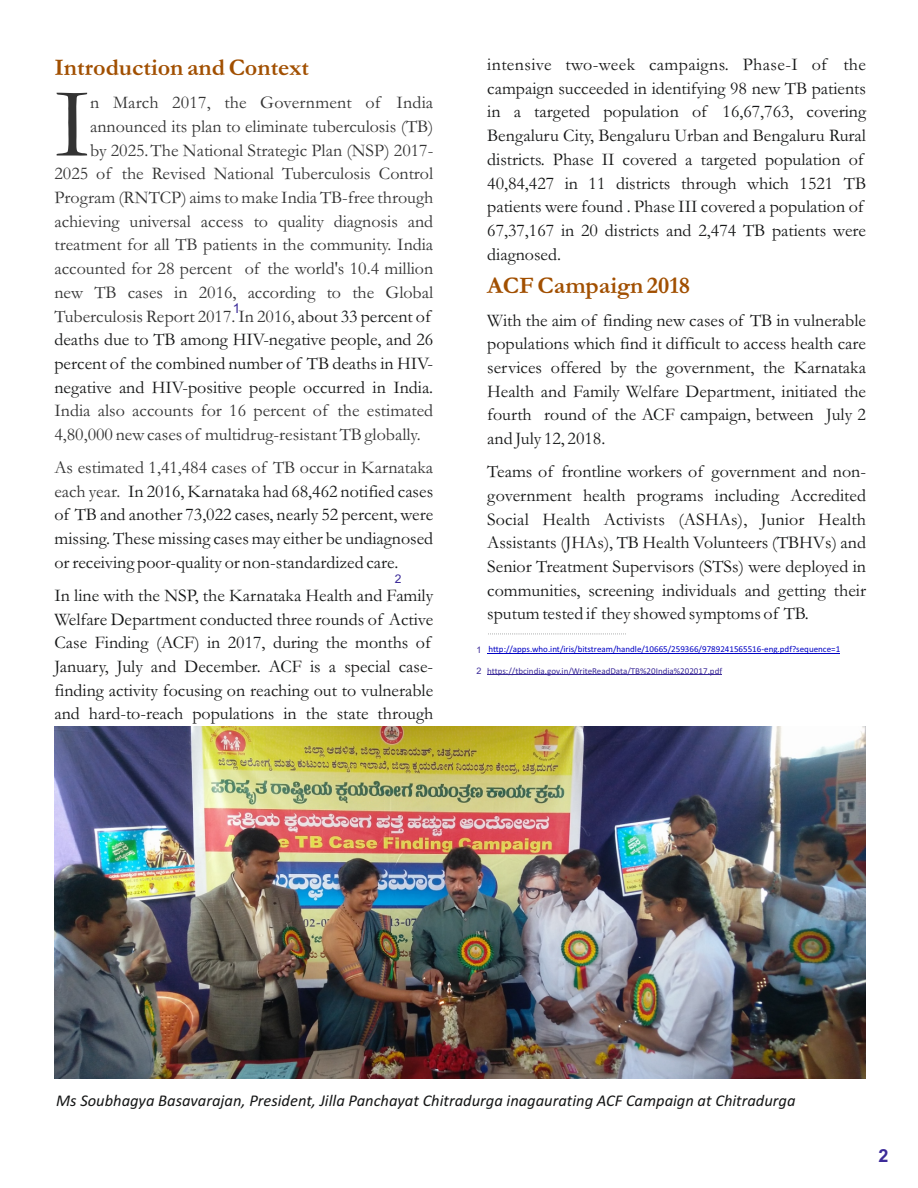
<style>
.page{position:relative;width:918px;height:1188px;background:#fff}
.page>*{position:absolute;margin:0;border:0;box-sizing:border-box;transform-origin:0 0}
.t1{font:100.5px "Garamond";color:#333}
.t2{font:700 24px "Garamond";color:#a14f00}
.t3{font:18px/23.7px "Garamond";color:#151616;text-align:justify}
.t4{font:18px/23.7px "Garamond";color:#333;text-align:right}
.t5{font:700 18px "Arial";color:#3c2b99}
.t6{font:italic 16.5px "Calibri";color:#151616}
.t7{font:13.5px "Arial";color:#3c2b99}
.t8{font:12px "Arial";color:#3c2b99}
.t9{font:9px "Calibri";color:#0000c4}
.t10{font:9px "Calibri";color:#3c2b99}
.t11{font:9px "Arial";color:#3c2b99}
.s1{color:#151616}
.s2{color:#333}
</style>
<div class="page">
<hr style="left:489px;top:653px;width:351px;height:1px;background:#0000c4">
<hr style="left:487px;top:674px;width:235px;height:1px;background:#3c2b99">
<svg style="left:490px;top:634px;width:134px;height:1px"></svg>
<img style="left:54px;top:726px;width:812px;height:353px">
<h2 class="t2" style="left:54px;top:60px;width:256px">Introduction and Context</h2>
<p class="t4" style="left:90px;top:93px;width:345px">n March 2017, the Government of India</p>
<h1 class="t1" style="left:54px;top:90px;width:37px">I</h1>
<p class="t4" style="left:54px;top:117px;width:380px">announced its plan to eliminate tuberculosis (TB)<br>by 2025.The National Strategic Plan (NSP) 2017- 2025 of the Revised National Tuberculosis Control Program (RNTCP) aims to make India TB-free through achieving universal access to quality diagnosis and treatment for all TB patients in the community. India accounted for 28 percent of the world's 10.4 million new TB cases in 2016, according to the Global Tuberculosis Report 2017. In 2016, <span class="s1">about 33 percent of deaths due to TB among HIV-negative people, and 26 percent of the combined number of TB deaths in HIV&shy;negative and HIV-positive people occurred in India.</span></p>
<p class="t4" style="left:54px;top:401px;width:380px;text-align:left">India also accounts for 16 percent of the estimated<br>4,80,000 new cases of multidrug-resistant TB globally.</p>
<p class="t3" style="left:54px;top:458px;width:380px"><span class="s2">As estimated 1,41,484 cases of TB occur in Karnataka each year.</span> In 2016, Karnataka had 68,462 notified cases of TB and another 73,022 cases, nearly 52 percent, were missing. These missing cases may either be undiagnosed or receiving poor-quality or non-standardized care.</p>
<p class="t3" style="left:54px;top:585px;width:380px;text-align:left">In line with the NSP, the Karnataka Health and Family Welfare Department conducted three rounds of Active Case Finding (ACF) in 2017, during the months of January, July and December. ACF is a special case&shy;finding activity focusing on reaching out to vulnerable and hard-to-reach populations in the state through</p>
<p class="t7" style="left:233px;top:303px;width:9px">1</p>
<p class="t8" style="left:395px;top:574px;width:8px">2</p>
<p class="t3" style="left:487px;top:55px;width:380px;text-align:left">intensive two-week campaigns. Phase-I of the campaign succeeded in identifying 98 new TB patients in a targeted population of 16,67,763, covering Bengaluru City, Bengaluru Urban and Bengaluru Rural districts. Phase II covered a targeted population of 40,84,427 in 11 districts through which 1521 TB patients were found . Phase III covered a population of 67,37,167 in 20 districts and 2,474 TB patients were diagnosed.</p>
<h2 class="t2" style="left:487px;top:277px;width:204px">ACF Campaign 2018</h2>
<p class="t3" style="left:487px;top:310px;width:380px">With the aim of finding new cases of TB in vulnerable populations which find it difficult to access health care services offered by the government, the Karnataka Health and Family Welfare Department, initiated the fourth round of the ACF campaign, between July 2 and July 12, 2018.</p>
<p class="t3" style="left:487px;top:462px;width:380px">Teams of frontline workers of government and non&shy;government health programs including Accredited Social Health Activists (ASHAs), Junior Health Assistants (JHAs), TB Health Volunteers (TBHVs) and Senior Treatment Supervisors (STSs) were deployed in communities, screening individuals and getting their sputum tested if they showed symptoms of TB.</p>
<p class="t9" style="left:488px;top:646px;width:353px">http://apps.who.int/iris/bitstream/handle/10665/259366/9789241565516-eng.pdf?sequence=1</p>
<p class="t10" style="left:487px;top:667px;width:236px">https://tbcindia.gov.in/WriteReadData/TB%20India%202017.pdf</p>
<p class="t11" style="left:476px;top:646px;width:7px">1</p>
<p class="t11" style="left:476px;top:668px;width:7px">2</p>
<p class="t6" style="left:56px;top:1094px;width:741px">Ms Soubhagya Basavarajan, President, Jilla Panchayat Chitradurga inagaurating ACF Campaign at Chitradurga</p>
<p class="t5" style="left:878px;top:1149px;width:12px">2</p>
</div>
